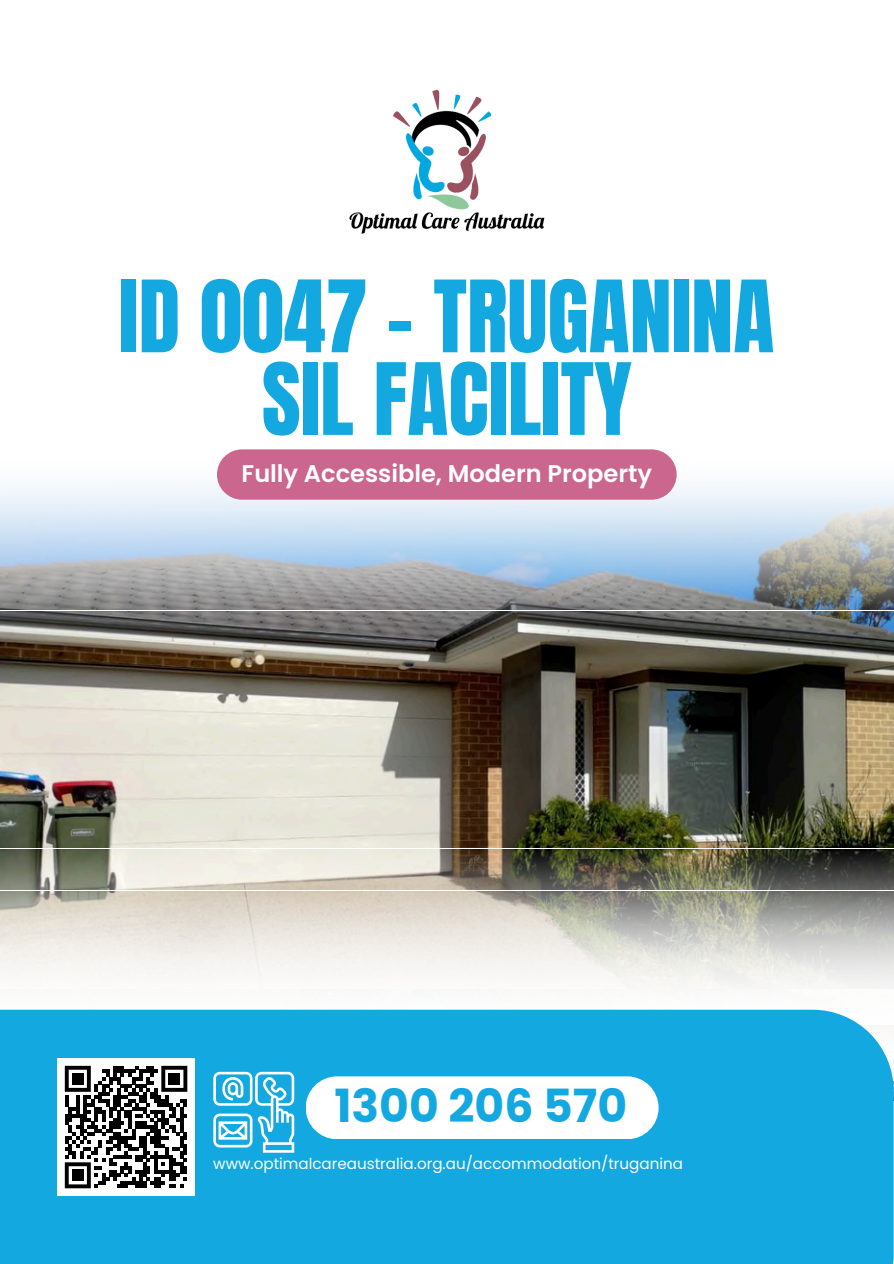
<style>
.page{position:relative;width:894px;height:1264px;background:#fff}
.page>*{position:absolute;margin:0;border:0;box-sizing:border-box;transform-origin:0 0}
.t1{font:84.6px/82.7px "Anton";color:#13a9e0;text-align:center}
.t2{font:700 45.75px "Poppins";color:#13a9e0}
.t3{font:600 24.15px "Poppins";color:#fff}
.t4{font:15.15px "Poppins";color:#fff}
</style>
<div class="page">
<img style="left:349px;top:89px;width:196px;height:145px">
<img style="left:0;top:636px;width:893px;height:212px">
<svg style="left:0;top:460px;width:893px;height:176px;background:#afb9c2"></svg>
<div style="left:217px;top:449px;width:459px;height:50px;background:#cb668e;border-radius:25px"></div>
<svg style="left:0;top:849px;width:893px;height:138px"></svg>
<div style="left:0;top:1009px;width:893px;height:254px;background:#13a9e0"></div>
<div style="left:305px;top:1076px;width:353px;height:63px;background:#fff;border-radius:31px"></div>
<svg style="left:213px;top:1071px;width:81px;height:81px"></svg>
<div style="left:57px;top:1058px;width:138px;height:137px;background:#fff"></div>
<svg style="left:64px;top:1065px;width:124px;height:123px"></svg>
<div style="left:72px;top:1073px;width:11px;height:11px;background:#000"></div>
<div style="left:169px;top:1073px;width:11px;height:11px;background:#000"></div>
<div style="left:72px;top:1169px;width:11px;height:11px;background:#000"></div>
<p class="t1" style="left:119px;top:277px;width:656px">ID 0047 – TRUGANINA<br>SIL FACILITY</p>
<h1 class="t3" style="left:241px;top:457px;width:412px">Fully Accessible, Modern Property</h1>
<h3 class="t2" style="left:334px;top:1074px;width:294px">1300 206 570</h3>
<p class="t4" style="left:213px;top:1153px;width:471px">www.optimalcareaustralia.org.au/accommodation/truganina</p>
</div>
